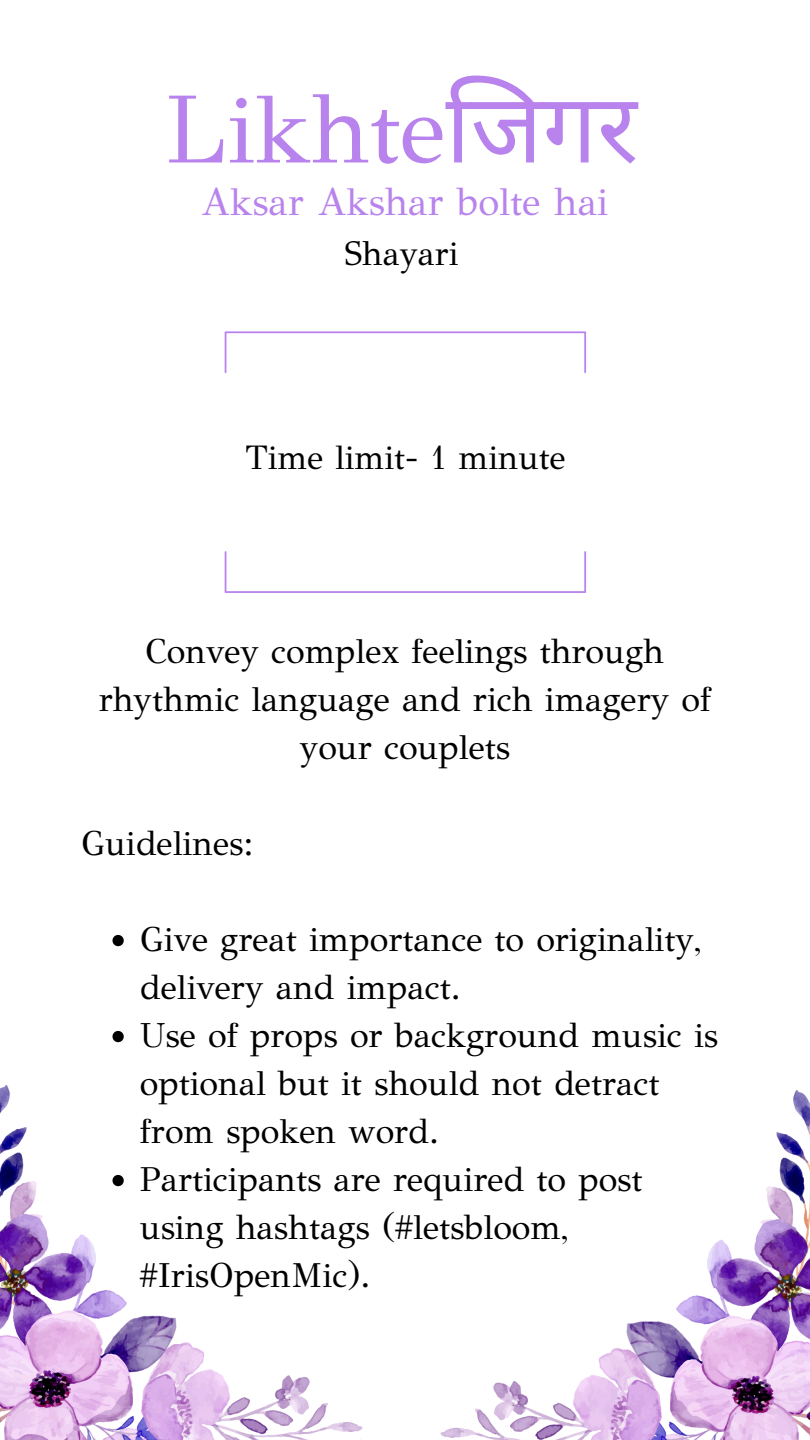
<style>
.page{position:relative;width:810px;height:1440px;background:#fff}
.page>*{position:absolute;margin:0;border:0;box-sizing:border-box;transform-origin:0 0}
.t1{font:97px "GFS Didot";color:#b883ed}
.t2{font:38.8px "GFS Didot";color:#b883ed}
.t3{font:34.6px/48px "GFS Didot";color:#000}
.t4{font:34px "GFS Didot";color:#000}
.s1{font-family:"Noto Sans Devanagari"}
</style>
<div class="page">
<svg style="left:112px;top:935px;width:12px;height:11px"></svg>
<svg style="left:112px;top:1031px;width:12px;height:11px"></svg>
<svg style="left:225px;top:331px;width:361px;height:42px"></svg>
<svg style="left:225px;top:551px;width:361px;height:42px"></svg>
<img style="left:440px;top:1090px;width:370px;height:350px">
<img style="left:0;top:1085px;width:363px;height:355px">
<p class="t1" style="left:165px;top:71px;width:473px">Likhte<span class="s1">जि गर</span></p>
<p class="t2" style="left:201px;top:178px;width:408px">Aksar Akshar bolte hai</p>
<p class="t4" style="left:345px;top:232px;width:115px">Shayari</p>
<p class="t4" style="left:245px;top:437px;width:322px">Time limit- 1 minute</p>
<h1 class="t3" style="left:99px;top:628px;width:614px;text-align:center">Convey complex feelings through rhythmic language and rich imagery of your couplets</h1>
<h2 class="t3" style="left:81px;top:820px;width:174px">Guidelines:</h2>
<p class="t3" style="left:140px;top:916px;width:563px">Give great importance to originality, delivery and impact.</p>
<p class="t3" style="left:140px;top:1012px;width:580px">Use of props or background music is optional but it should not detract from spoken word.</p>
<p class="t3" style="left:140px;top:1156px;width:504px">Participants are required to post using hashtags (#letsbloom, #IrisOpenMic).</p>
</div>
